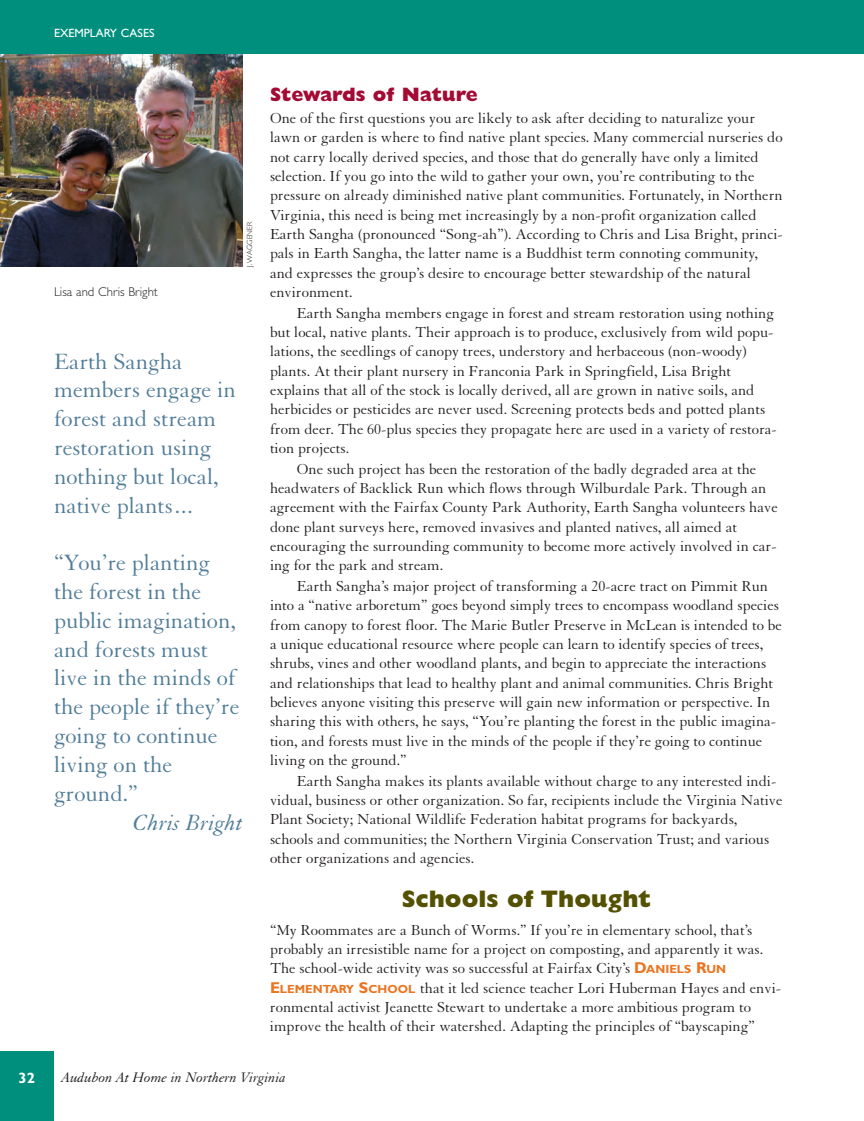
<style>
.page{position:relative;width:864px;height:1121px;background:#fff}
.page>*{position:absolute;margin:0;border:0;box-sizing:border-box;transform-origin:0 0}
.t1{font:24px/28.8px "Granjon";color:#517d98}
.t2{font:800 24px "Gill Sans";color:#545103}
.t3{font:italic 24px "Granjon";color:#517d98}
.t4{font:800 19.5px "Gill Sans";color:#a30a34}
.t5{font:15.75px/19.4px "Granjon";color:#231f20}
.t6{font:italic 15px "Granjon";color:#231f20}
.t7{font:700 15px "Gill Sans";color:#fff}
.t8{font:300 12.75px "Gill Sans";color:#231f20}
.t9{font:12px "Gill Sans";color:#fff}
.t10{font:300 7.5px "Gill Sans";letter-spacing:.015em;color:#231f20}
.s1{font-family:"Gill Sans";font-weight:700;color:#eb741f}
.s2{font-family:"Gill Sans";font-weight:700;font-size:11.85px;color:#eb741f}
</style>
<div class="page">
<div style="left:0;top:1050px;width:54px;height:70px;background:#008f7d"></div>
<img style="left:0;top:54px;width:243px;height:212px">
<div style="left:0;top:0;width:864px;height:54px;background:#008f7d"></div>
<p class="t9" style="left:54px;top:29px;width:102px">EXEMPLARY CASES</p>
<p class="t8" style="left:54px;top:286px;width:105px">Lisa and Chris Bright</p>
<p class="t10" style="left:247px;top:267px;width:47px;rotate:-90deg">J. WAGGENER</p>
<h1 class="t1" style="left:54px;top:349px;width:183px">Earth Sangha members engage in forest and stream restoration using nothing but local, native plants...</h1>
<h1 class="t1" style="left:54px;top:550px;width:187px">“You’re planting the forest in the public imagination, and forests must live in the minds of the people if they’re going to continue living on the ground.”</h1>
<h1 class="t3" style="left:133px;top:814px;width:111px">Chris Bright</h1>
<p class="t4" style="left:270px;top:87px;width:209px">Stewards of Nature</p>
<p class="t5" style="left:270px;top:110px;width:514px">One of the first questions you are likely to ask after deciding to naturalize your lawn or garden is where to find native plant species. Many commercial nurseries do not carry locally derived species, and those that do generally have only a limited selection. If you go into the wild to gather your own, you’re contributing to the pressure on already diminished native plant communities. Fortunately, in Northern Virginia, this need is being met increasingly by a non- profit organization called Earth Sangha (pronounced “Song- ah”). According to Chris and Lisa Bright, princi&shy;pals in Earth Sangha, the latter name is a Buddhist term connoting community, and expresses the group’s desire to encourage better stewardship of the natural environment.</p>
<p class="t5" style="left:270px;top:304px;width:508px;text-indent:27px">Earth Sangha members engage in forest and stream restoration using nothing but local, native plants. Their approach is to produce, exclusively from wild popu&shy;lations, the seedlings of canopy trees, understory and herbaceous (non- woody) plants. At their plant nursery in Franconia Park in Springfield, Lisa Bright explains that all of the stock is locally derived, all are grown in native soils, and herbicides or pesticides are never used. Screening protects beds and potted plants from deer. The 60-plus species they propagate here are used in a variety of restora&shy;tion projects.</p>
<p class="t5" style="left:270px;top:460px;width:509px;text-indent:27px">One such project has been the restoration of the badly degraded area at the headwaters of Backlick Run which flows through Wilburdale Park. Through an agreement with the Fairfax County Park Authority, Earth Sangha volunteers have done plant surveys here, removed invasives and planted natives, all aimed at encouraging the surrounding community to become more actively involved in car&shy;ing for the park and stream.</p>
<p class="t5" style="left:270px;top:577px;width:513px;text-indent:27px">Earth Sangha’s major project of transforming a 20-acre tract on Pimmit Run into a “native arboretum” goes beyond simply trees to encompass woodland species from canopy to forest floor. The Marie Butler Preserve in McLean is intended to be a unique educational resource where people can learn to identify species of trees, shrubs, vines and other woodland plants, and begin to appreciate the interactions and relationships that lead to healthy plant and animal communities. Chris Bright believes anyone visiting this preserve will gain new information or perspective. In sharing this with others, he says, “You’re planting the forest in the public imagina&shy;tion, and forests must live in the minds of the people if they’re going to continue living on the ground.”</p>
<p class="t5" style="left:270px;top:772px;width:514px;text-indent:27px">Earth Sangha makes its plants available without charge to any interested indi&shy;vidual, business or other organization. So far, recipients include the Virginia Native Plant Society; National Wildlife Federation habitat programs for backyards, schools and communities; the Northern Virginia Conservation Trust; and various other organizations and agencies.</p>
<h1 class="t2" style="left:402px;top:890px;width:251px">Schools of Thought</h1>
<p class="t5" style="left:270px;top:921px;width:513px">“My Roommates are a Bunch of Worms.” If you’re in elementary school, that’s probably an irresistible name for a project on composting, and apparently it was.<br>The school- wide activity was so successful at Fairfax City’s <span class="s1">D</span><span class="s2">ANIELS</span> <span class="s1">R</span><span class="s2">UN </span><span class="s1">E</span><span class="s2">LEMENTARY</span> <span class="s1">S</span><span class="s2">CHOOL</span> that it led science teacher Lori Huberman Hayes and envi&shy;ronmental activist Jeanette Stewart to undertake a more ambitious program to improve the health of their watershed. Adapting the principles of “bayscaping”</p>
<p class="t7" style="left:19px;top:1071px;width:18px">32</p>
<p class="t6" style="left:62px;top:1072px;width:226px">Audubon At Home in Northern Virginia</p>
</div>
